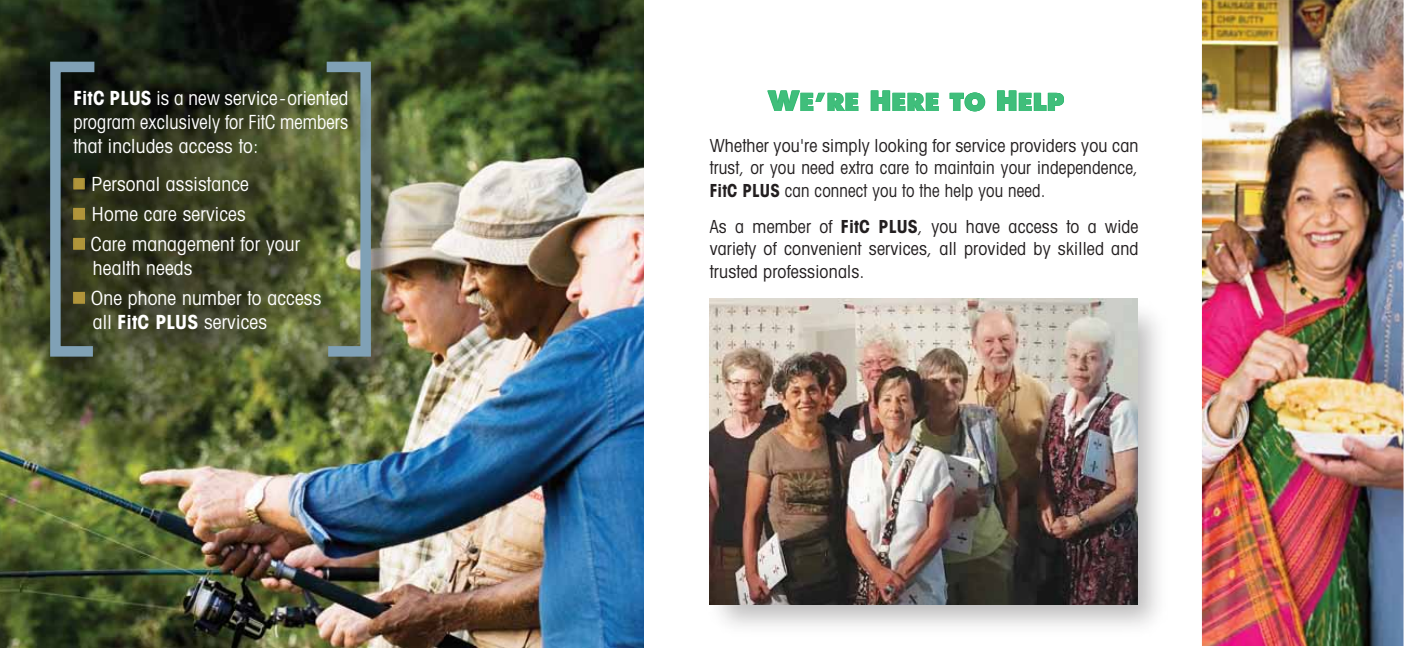
<style>
.page{position:relative;width:1404px;height:648px;background:#fff}
.page>*{position:absolute;margin:0;border:0;box-sizing:border-box;transform-origin:0 0}
.t1{font:800 24px "Futura";color:#00a94f}
.t2{font:condensed 19.5px/24px "Avant Garde";letter-spacing:.01em;color:#fff}
.t3{font:condensed 18px/22.5px "Avant Garde";letter-spacing:.01em;color:#231f20;text-align:justify}
.s1{font-weight:700}
.s2{color:#b1953a}
.s3{font-size:27px}
</style>
<div class="page">
<img style="left:0;top:1px;width:643px;height:647px">
<img style="left:709px;top:298px;width:429px;height:328px">
<img style="left:1202px;top:0;width:202px;height:309px">
<img style="left:1030px;top:309px;width:374px;height:337px">
<img style="left:38px;top:50px;width:90px;height:340px">
<svg style="left:45px;top:56px;width:60px;height:306px;background:#586f74"></svg>
<img style="left:315px;top:50px;width:89px;height:340px">
<svg style="left:316px;top:56px;width:60px;height:21px"></svg>
<img style="left:61px;top:77px;width:327px;height:322px">
<div style="left:74px;top:178px;width:10px;height:11px;border:1px solid #b1953a"></div>
<div style="left:73px;top:208px;width:12px;height:12px;border:2px solid #b1953a"></div>
<div style="left:73px;top:238px;width:12px;height:12px;border:2px solid #b1953a"></div>
<div style="left:73px;top:292px;width:12px;height:12px;border:2px solid #b1953a"></div>
<img style="left:710px;top:299px;width:428px;height:306px">
<p class="t2" style="left:73px;top:86px;width:276px;text-align:justify"><span class="s1">FitC PLUS</span> is a new service-oriented program exclusively for FitC members that includes access to:</p>
<p class="t2" style="left:73px;top:171px;width:177px"><span class="s2">■</span> Personal assistance</p>
<p class="t2" style="left:73px;top:201px;width:174px"><span class="s2">■</span> Home care services</p>
<p class="t2" style="left:93px;top:231px;width:209px;text-indent:-20px"><span class="s2">■</span> Care management for your health needs</p>
<p class="t2" style="left:93px;top:285px;width:230px;text-indent:-20px"><span class="s2">■</span> One phone number to access all <span class="s1">FitC PLUS</span> services</p>
<h1 class="t1" style="left:768px;top:87px;width:298px"><span class="s3">W</span>E’RE <span class="s3">H</span>ERE TO <span class="s3">H</span>ELP</h1>
<p class="t3" style="left:710px;top:134px;width:430px">Whether you're simply looking for service providers you can trust, or you need extra care to maintain your independence, <span class="s1">FitC PLUS</span> can connect you to the help you need.</p>
<p class="t3" style="left:710px;top:215px;width:430px">As a member of <span class="s1">FitC PLUS</span>, you have access to a wide variety of convenient services, all provided by skilled and trusted professionals.</p>
</div>
